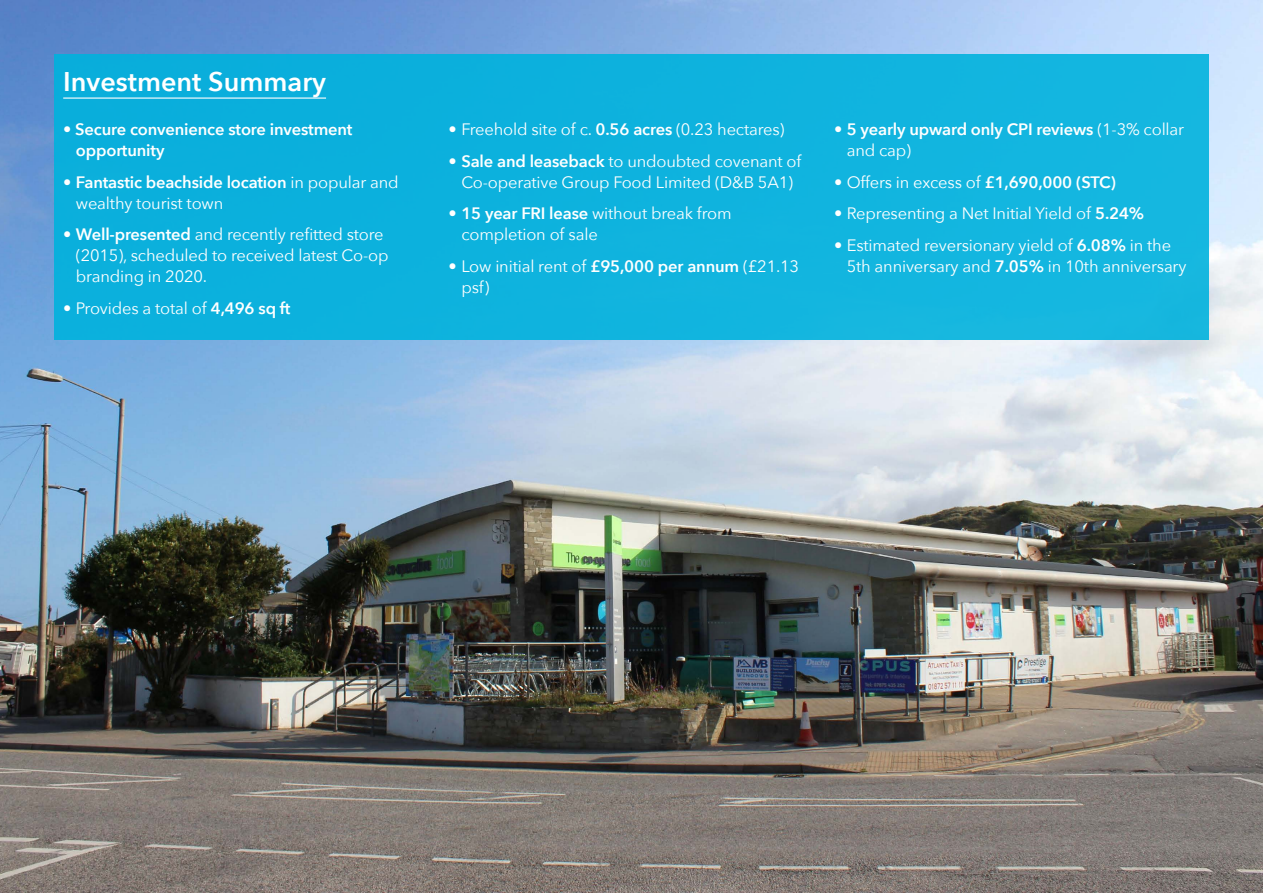
<style>
.page{position:relative;width:1263px;height:893px;background:#fff}
.page>*{position:absolute;margin:0;border:0;box-sizing:border-box;transform-origin:0 0}
.t1{font:600 27px "Avenir Next";color:#fff}
.t2{font:16.5px/21px "Avenir Next";letter-spacing:-.01em;color:#fff}
.t3{font:600 16.5px/21px "Avenir Next";letter-spacing:-.01em;color:#fff}
.s1{font-weight:400}
.s2{font-weight:600}
</style>
<div class="page">
<img style="left:0;top:0;width:1263px;height:893px">
<div style="left:54px;top:54px;width:1155px;height:285px;background:#0fb3de"></div>
<hr style="left:63px;top:98px;width:263px;height:1px;background:#fff">
<h1 class="t1" style="left:63px;top:58px;width:264px">Investment Summary</h1>
<p class="t3" style="left:76px;top:118px;width:278px;text-indent:-13px"><span class="s1">•</span> Secure convenience store investment opportunity</p>
<p class="t2" style="left:76px;top:171px;width:324px;text-indent:-13px">• <span class="s2">Fantastic beachside location</span> in popular and wealthy tourist town</p>
<p class="t2" style="left:76px;top:223px;width:314px;text-indent:-13px">• <span class="s2">Well-presented</span> and recently refitted store (2015), scheduled to received latest Co-op branding in 2020.</p>
<p class="t2" style="left:63px;top:297px;width:229px">• Provides a total of <span class="s2">4,496 sq ft</span></p>
<p class="t2" style="left:449px;top:118px;width:337px">• Freehold site of c. <span class="s2">0.56 acres</span> (0.23 hectares)</p>
<p class="t2" style="left:449px;top:150px;width:354px;text-align:center">• <span class="s2">Sale and leaseback</span> to undoubted covenant of<br>Co-operative Group Food Limited (D&amp;B 5A1)</p>
<p class="t2" style="left:461px;top:202px;width:272px;text-indent:-13px">• <span class="s2">15 year FRI lease</span> without break from completion of sale</p>
<p class="t2" style="left:461px;top:255px;width:339px;text-indent:-13px">• Low initial rent of <span class="s2">£95,000 per annum</span> (£21.13 psf)</p>
<p class="t3" style="left:847px;top:118px;width:339px;text-indent:-13px"><span class="s1">•</span> 5 yearly upward only CPI reviews <span class="s1">(1-3% collar and cap)</span></p>
<p class="t2" style="left:834px;top:171px;width:283px">• Offers in excess of <span class="s2">£1,690,000 (STC)</span></p>
<p class="t2" style="left:834px;top:202px;width:312px">• Representing a Net Initial Yield of <span class="s2">5.24%</span></p>
<p class="t2" style="left:847px;top:234px;width:341px;text-indent:-13px">• Estimated reversionary yield of <span class="s2">6.08%</span> in the<br>5th anniversary and <span class="s2">7.05%</span> in 10th anniversary</p>
</div>
